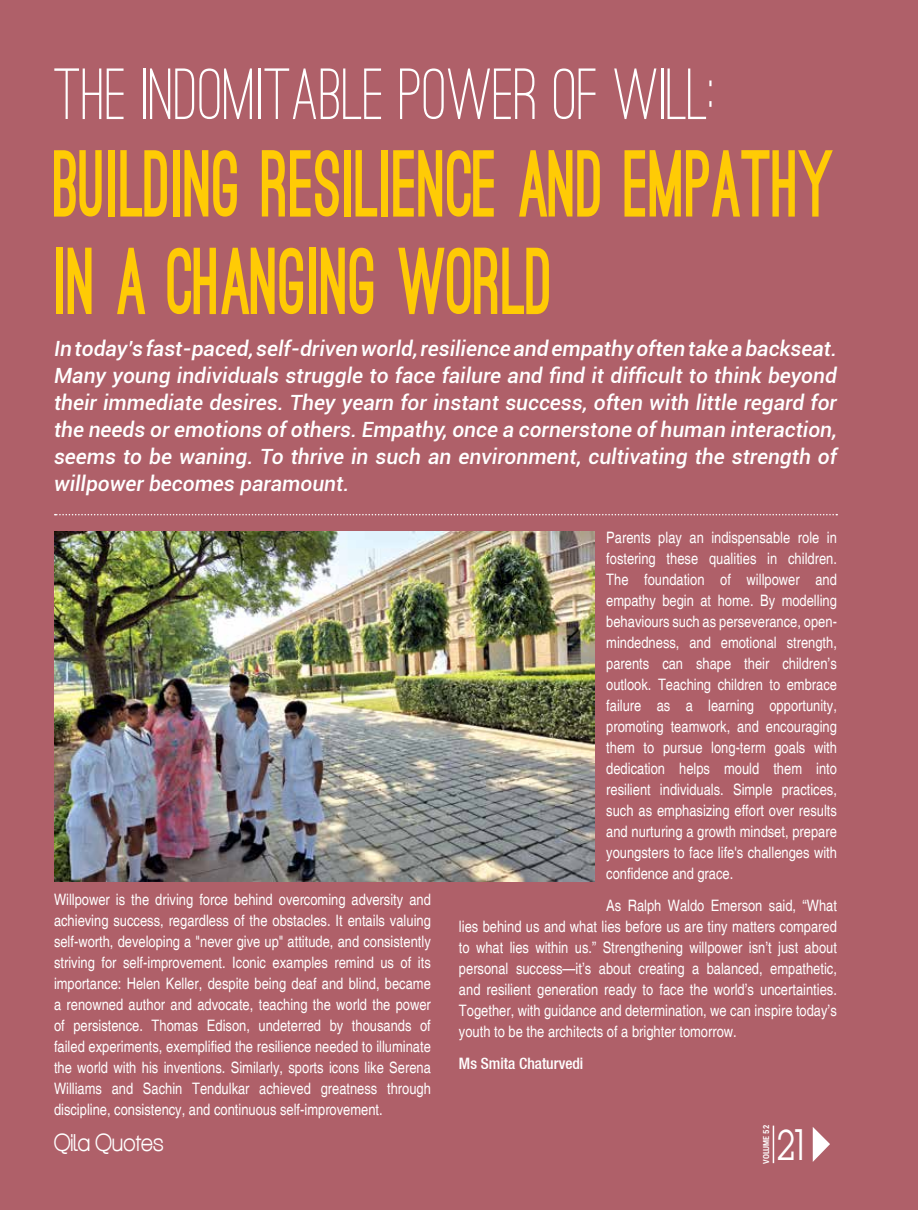
<style>
.page{position:relative;width:918px;height:1210px;background:#af6069}
.page>*{position:absolute;margin:0;border:0;box-sizing:border-box;transform-origin:0 0}
.t1{font:900 90px/97.5px "Ostrich Sans";color:#ffcb05;scale:.75 1}
.t2{font:500 75px "Ostrich Sans";color:#fff;scale:.93 1}
.t3{font:41.1px "Devil Breeze";color:#fff;scale:.8 1}
.t4{font:24px "Aliquam";color:#fff}
.t5{font:italic 500 21px/27px "Roboto";color:#fff;text-align:justify}
.t6{font:condensed 15.75px/21px "Helvetica";color:#fff;text-align:justify}
.t7{font:15.75px "Heavenetica Cond 6 Med SH";color:#fff}
.t8{font:700 condensed 8.25px "Roboto";color:#fff}
</style>
<div class="page">
<svg style="left:55px;top:514px;width:782px;height:1px"></svg>
<svg style="left:813px;top:1127px;width:17px;height:35px"></svg>
<hr style="left:773px;top:1125px;width:1px;height:38px;background:#fff">
<img style="left:54px;top:531px;width:541px;height:350px">
<h2 class="t2" style="left:54px;top:49px;width:714px">THE INDOMITABLE POWER OF WILL:</h2>
<h1 class="t1" style="left:54px;top:139px;width:1042px">BUILDING RESILIENCE AND EMPATHY<br>IN A CHANGING WORLD</h1>
<p class="t5" style="left:54px;top:334px;width:784px">In today’s fast-paced, self-driven world, resilience and empathy often take a backseat.<br>Many young individuals struggle to face failure and find it difficult to think beyond their immediate desires. They yearn for instant success, often with little regard for the needs or emotions of others. Empathy, once a cornerstone of human interaction, seems to be waning. To thrive in such an environment, cultivating the strength of willpower becomes paramount.</p>
<p class="t6" style="left:54px;top:889px;width:378px">Willpower is the driving force behind overcoming adversity and achieving success, regardless of the obstacles. It entails valuing self-worth, developing a "never give up" attitude, and consistently striving for self-improvement. Iconic examples remind us of its importance: Helen Keller, despite being deaf and blind, became a renowned author and advocate, teaching the world the power of persistence. Thomas Edison, undeterred by thousands of failed experiments, exemplified the resilience needed to illuminate the world with his inventions. Similarly, sports icons like Serena Williams and Sachin Tendulkar achieved greatness through discipline, consistency, and continuous self-improvement.</p>
<h3 class="t4" style="left:54px;top:1128px;width:111px">Qila Quotes</h3>
<p class="t6" style="left:606px;top:527px;width:232px">Parents play an indispensable role in fostering these qualities in children.<br>The foundation of willpower and empathy begin at home. By modelling behaviours such as perseverance, open&shy;mindedness, and emotional strength, parents can shape their children’s outlook. Teaching children to embrace failure as a learning opportunity, promoting teamwork, and encouraging them to pursue long-term goals with dedication helps mould them into resilient individuals. Simple practices, such as emphasizing effort over results and nurturing a growth mindset, prepare youngsters to face life's challenges with confidence and grace.</p>
<p class="t6" style="left:459px;top:895px;width:379px;text-indent:147px">As Ralph Waldo Emerson said, “What lies behind us and what lies before us are tiny matters compared to what lies within us.” Strengthening willpower isn’t just about personal success—it’s about creating a balanced, empathetic, and resilient generation ready to face the world’s uncertainties.<br>Together, with guidance and determination, we can inspire today’s youth to be the architects of a brighter tomorrow.</p>
<p class="t7" style="left:459px;top:1053px;width:126px">Ms Smita Chaturvedi</p>
<p class="t8" style="left:760px;top:1163px;width:40px;rotate:-90deg">VOLUME 52</p>
<h3 class="t3" style="left:777px;top:1126px;width:33px">21</h3>
</div>
